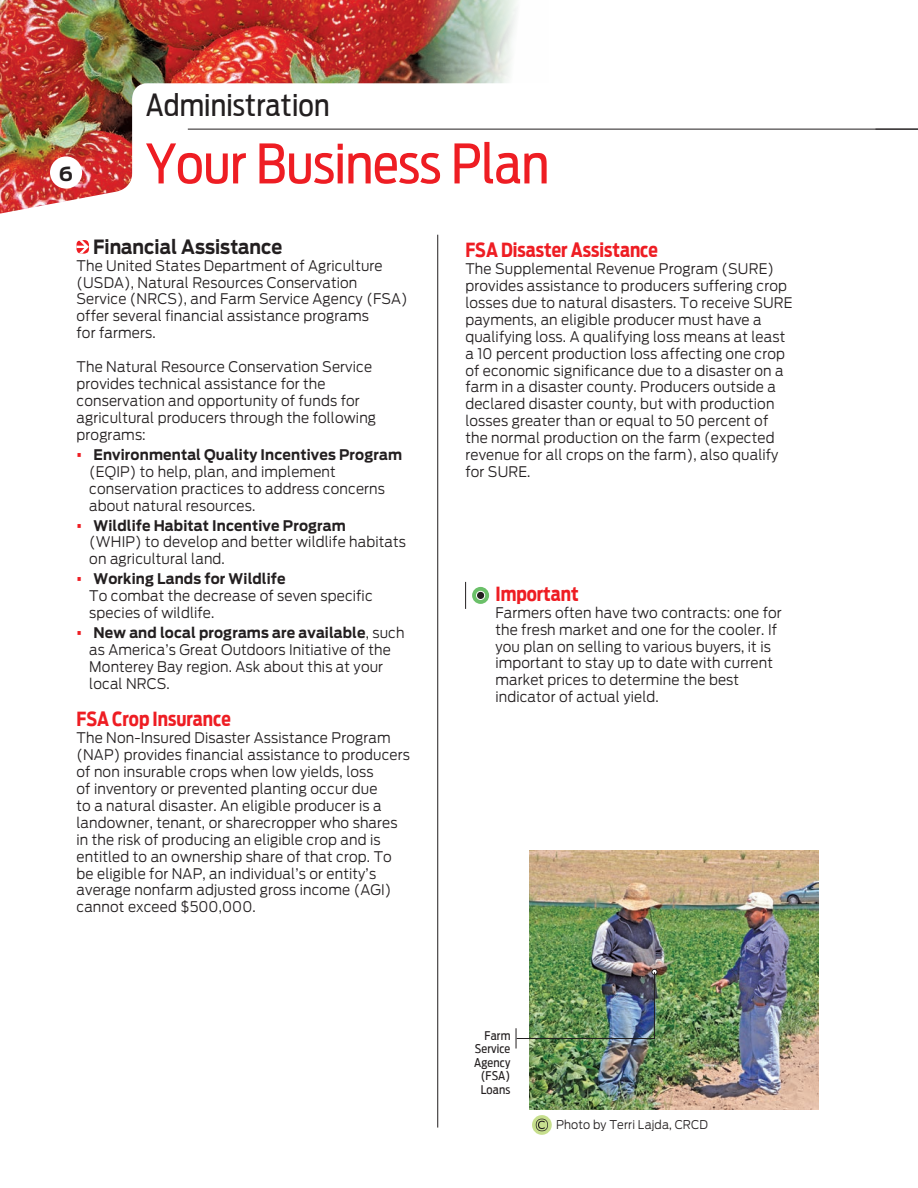
<style>
.page{position:relative;width:918px;height:1188px;background:#fff}
.page>*{position:absolute;margin:0;border:0;box-sizing:border-box;transform-origin:0 0}
.t1{font:54px "Antenna Cond";letter-spacing:-.01em;color:#ee1d23}
.t2{font:30px "Antenna Cond";letter-spacing:.005em;color:#231f20}
.Nutricion_titulos{font:700 19.5px "Antenna Cond";color:#ee1d23;scale:.94 1}
.Subtitulo{font:700 19.5px "Antenna";color:#231f20;scale:.9 1}
.Subtitulo-2{font:700 19.5px "Antenna";color:#231f20}
.Texto_general{font:300 14.55px/17px "Antenna";letter-spacing:.01em;color:#231f20;scale:.94 1}
.Puntos{font:300 14.55px/17px "Antenna";letter-spacing:.01em;color:#231f20;scale:.94 1}
.Importante{font:300 14.55px/17px "Antenna";letter-spacing:.01em;color:#231f20;scale:.94 1}
.Puntos-2{font:700 14.55px "Antenna";letter-spacing:.01em;color:#231f20;scale:.94 1}
.Explicacion_dere{font:12px/13.5px "Antenna Cond";letter-spacing:.01em;color:#231f20;text-align:right}
.Nutricion{font:300 12px "Antenna";letter-spacing:.01em;color:#231f20;scale:.94 1}
.s1{font-family:"Antenna Cond";font-size:16.5px;color:#ee1d23}
.s2{font-family:"Antenna Cond";font-weight:700;font-size:16.5px;color:#ee1d23}
.s3{font-weight:700}
</style>
<div class="page">
<img style="left:529px;top:851px;width:289px;height:258px">
<img style="left:0;top:0;width:549px;height:214px">
<div style="left:50px;top:156px;width:32px;height:33px;background:#fff;border-radius:50%"></div>
<hr style="left:188px;top:129px;width:730px;height:1px;background:#231f20">
<svg style="left:77px;top:240px;width:12px;height:14px"></svg>
<hr style="left:437px;top:235px;width:1px;height:893px;background:#231f20">
<svg style="left:465px;top:582px;width:1px;height:27px"></svg>
<div style="left:472px;top:587px;width:17px;height:17px;background:#6bc069;border-radius:50%"></div>
<div style="left:477px;top:591px;width:8px;height:9px;background:#231f20;border-radius:50%"></div>
<div style="left:476px;top:591px;width:9px;height:9px;border:1px solid #fff;border-radius:50%"></div>
<svg style="left:532px;top:1115px;width:20px;height:20px"></svg>
<svg style="left:536px;top:1119px;width:12px;height:12px"></svg>
<img style="left:516px;top:969px;width:141px;height:80px">
<p class="Subtitulo-2" style="left:59px;top:162px;width:16px">6</p>
<p class="t2" style="left:146px;top:88px;width:186px">Administration</p>
<p class="t1" style="left:146px;top:132px;width:405px">Your Business Plan</p>
<p class="Subtitulo" style="left:93px;top:235px;width:212px">Financial Assistance</p>
<p class="Texto_general" style="left:77px;top:257px;width:354px">The United States Department of Agriculture (USDA), Natural Resources Conservation Service (NRCS), and Farm Service Agency (FSA) offer several financial assistance programs<br>for farmers.</p>
<p class="Texto_general" style="left:77px;top:359px;width:320px">The Natural Resource Conservation Service provides technical assistance for the conservation and opportunity of funds for agricultural producers through the following programs:</p>
<p class="Puntos-2" style="left:77px;top:446px;width:348px"><span class="s1">•</span> Environmental Quality Incentives Program</p>
<p class="Puntos" style="left:89px;top:463px;width:316px">(EQIP) to help, plan, and implement conservation practices to address concerns about natural resources.</p>
<p class="Puntos-2" style="left:77px;top:516px;width:288px"><span class="s1">•</span> Wildlife Habitat Incentive Program</p>
<p class="Puntos" style="left:89px;top:534px;width:338px">(WHIP) to develop and better wildlife habitats on agricultural land.</p>
<p class="Puntos-2" style="left:77px;top:570px;width:224px"><span class="s1">•</span> Working Lands for Wildlife</p>
<p class="Puntos" style="left:89px;top:587px;width:303px">To combat the decrease of seven specific species of wildlife.</p>
<p class="Puntos" style="left:89px;top:624px;width:337px;text-indent:-13px"><span class="s2">•</span> <span class="s3">New and local programs are available</span>, such as America’s Great Outdoors Initiative of the Monterey Bay region. Ask about this at your local NRCS.</p>
<p class="Nutricion_titulos" style="left:77px;top:707px;width:166px">FSA Crop Insurance</p>
<p class="Texto_general" style="left:77px;top:729px;width:356px">The Non-Insured Disaster Assistance Program (NAP) provides financial assistance to producers of non insurable crops when low yields, loss<br>of inventory or prevented planting occur due<br>to a natural disaster. An eligible producer is a landowner, tenant, or sharecropper who shares in the risk of producing an eligible crop and is entitled to an ownership share of that crop. To be eligible for NAP, an individual’s or entity’s average nonfarm adjusted gross income (AGI) cannot exceed $500,000.</p>
<p class="Nutricion_titulos" style="left:465px;top:238px;width:206px">FSA Disaster Assistance</p>
<p class="Texto_general" style="left:465px;top:260px;width:350px">The Supplemental Revenue Program (SURE) provides assistance to producers suffering crop losses due to natural disasters. To receive SURE payments, an eligible producer must have a qualifying loss. A qualifying loss means at least a 10 percent production loss affecting one crop of economic significance due to a disaster on a farm in a disaster county. Producers outside a declared disaster county, but with production losses greater than or equal to 50 percent of the normal production on the farm (expected revenue for all crops on the farm), also qualify for SURE.</p>
<p class="Nutricion_titulos" style="left:495px;top:582px;width:90px">Important</p>
<p class="Importante" style="left:495px;top:604px;width:306px">Farmers often have two contracts: one for the fresh market and one for the cooler. If you plan on selling to various buyers, it is important to stay up to date with current market prices to determine the best indicator of actual yield.</p>
<p class="Explicacion_dere" style="left:474px;top:1029px;width:38px">Farm<br>Service<br>Agency (FSA)<br>Loans</p>
<p class="Nutricion" style="left:556px;top:1118px;width:163px">Photo by Terri Lajda, CRCD</p>
</div>
